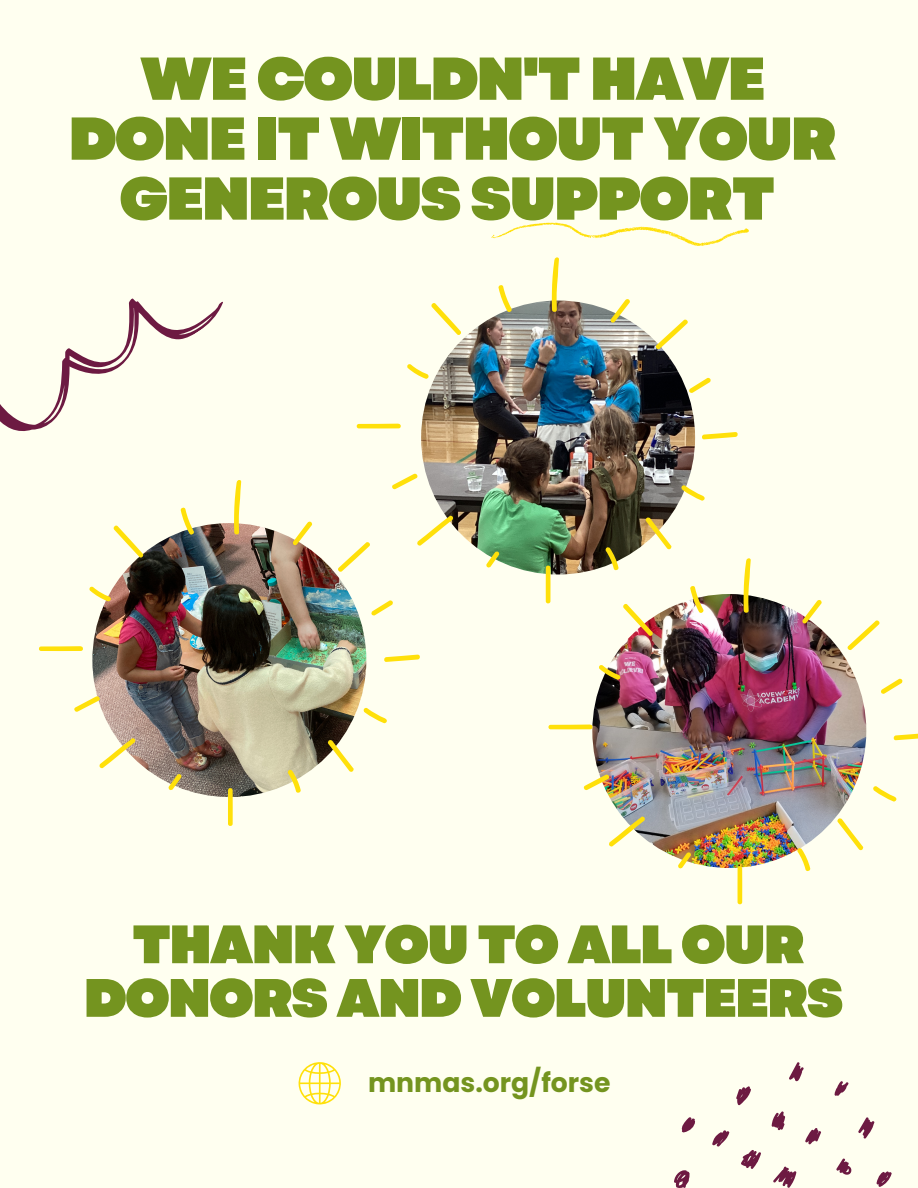
<style>
.page{position:relative;width:918px;height:1188px;background:#fffff0}
.page>*{position:absolute;margin:0;border:0;box-sizing:border-box;transform-origin:0 0}
.t1{font:900 60.3px/60px "Garet";letter-spacing:-.03em;color:#74941f;text-align:center}
.t2{font:900 54px/53.6px "Garet";letter-spacing:-.03em;color:#74941f;text-align:center}
.t3{font:700 26.7px "Poppins";color:#74941f}
</style>
<div class="page">
<svg style="left:298px;top:1062px;width:43px;height:43px"></svg>
<svg style="left:491px;top:222px;width:258px;height:24px"></svg>
<svg style="left:674px;top:1062px;width:218px;height:126px"></svg>
<svg style="left:0;top:298px;width:223px;height:133px"></svg>
<img style="left:39px;top:480px;width:381px;height:346px">
<img style="left:356px;top:257px;width:382px;height:347px">
<img style="left:548px;top:557px;width:370px;height:348px">
<p class="t1" style="left:69px;top:49px;width:770px">WE COULDN'T HAVE<br>DONE IT WITHOUT YOUR<br>GENEROUS SUPPORT</p>
<p class="t2" style="left:84px;top:918px;width:761px">THANK YOU TO ALL OUR<br>DONORS AND VOLUNTEERS</p>
<p class="t3" style="left:368px;top:1064px;width:244px">mnmas.org/forse</p>
</div>
